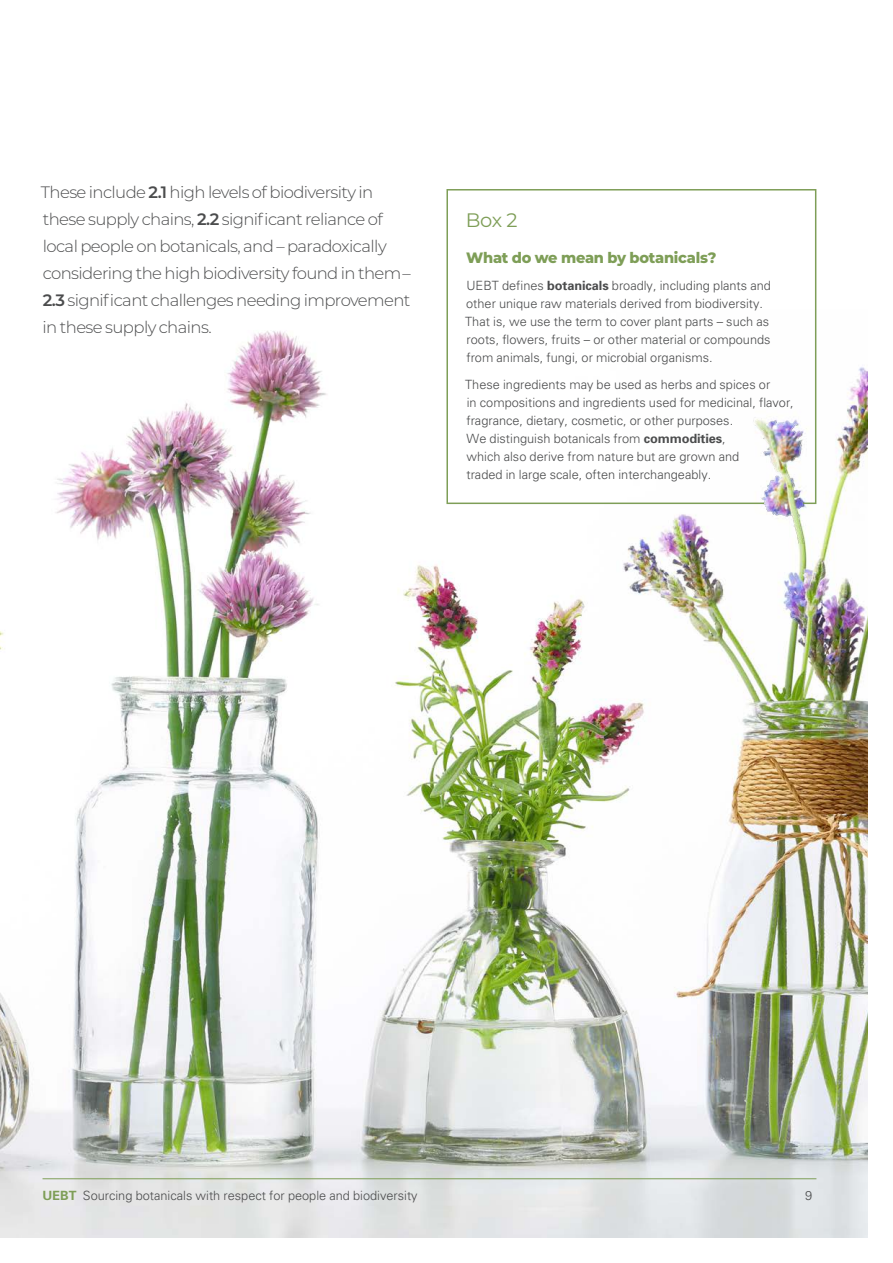
<style>
.page{position:relative;width:893px;height:1263px;background:#fff}
.page>*{position:absolute;margin:0;border:0;box-sizing:border-box;transform-origin:0 0}
.Box_xx{font:19.5px "Montserrat";color:#7e9e57}
._5__Standfirst{font:300 16.5px/27px "Montserrat";letter-spacing:-.035em;color:#4b4c4d}
._3__sub_3{font:800 15px "Montserrat";letter-spacing:-.015em;color:#7e9e57}
._0__Body{font:300 12.75px/18px "Univers";color:#4b4c4d}
.s1{font-weight:600}
.s2{font-weight:700}
.s3{font-weight:700;color:#7e9e57}
</style>
<div class="page">
<img style="left:0;top:309px;width:867px;height:928px">
<hr style="left:43px;top:1178px;width:773px;height:1px;background:#7e9e57">
<div style="left:446px;top:189px;width:370px;height:315px;border:2px solid #7e9e57"></div>
<img style="left:722px;top:337px;width:103px;height:206px">
<p class="_5__Standfirst" style="left:41px;top:178px;width:371px">These include <span class="s1">2.1</span> high levels of biodiversity in these supply chains, <span class="s1">2.2</span> significant reliance of local people on botanicals, and – paradoxically considering the high biodiversity found in them– <span class="s1">2.3</span> significant challenges needing improvement in these supply chains.</p>
<p class="Box_xx" style="left:466px;top:207px;width:53px">Box 2</p>
<p class="_3__sub_3" style="left:466px;top:247px;width:252px">What do we mean by botanicals?</p>
<p class="_0__Body" style="left:465px;top:277px;width:307px">UEBT defines <span class="s2">botanicals</span> broadly, including plants and other unique raw materials derived from biodiversity.<br>That is, we use the term to cover plant parts – such as roots, flowers, fruits – or other material or compounds from animals, fungi, or microbial organisms.</p>
<p class="_0__Body" style="left:465px;top:376px;width:330px">These ingredients may be used as herbs and spices or<br>in compositions and ingredients used for medicinal, flavor, fragrance, dietary, cosmetic, or other purposes.<br>We distinguish botanicals from <span class="s2">commodities</span>,<br>which also derive from nature but are grown and<br>traded in large scale, often interchangeably.</p>
<p class="_0__Body" style="left:43px;top:1186px;width:377px"><span class="s3">UEBT</span> Sourcing botanicals with respect for people and biodiversity</p>
<p class="_0__Body" style="left:805px;top:1186px;width:9px">9</p>
</div>
